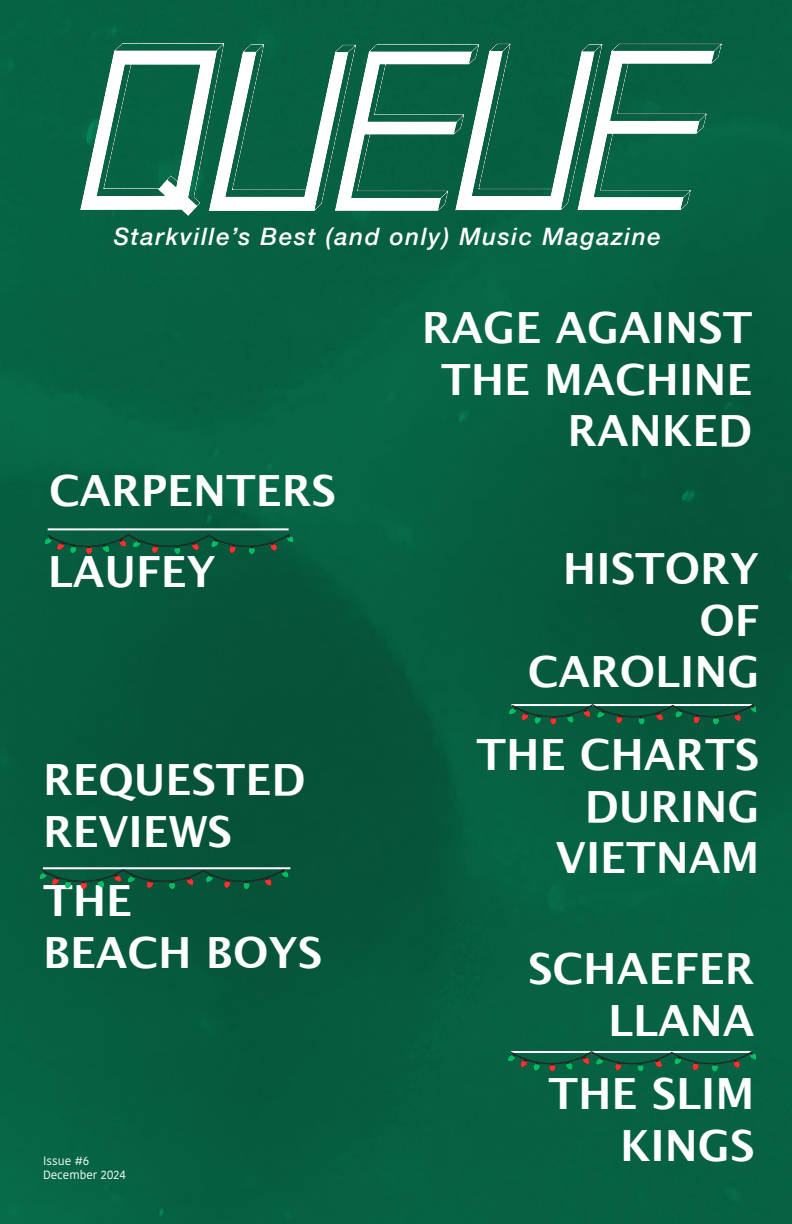
<style>
.page{position:relative;width:792px;height:1224px;background:#fff}
.page>*{position:absolute;margin:0;border:0;box-sizing:border-box;transform-origin:0 0}
.t1{font:700 43px/51.6px "Lucida Grande";color:#fff;text-align:right}
.t2{font:italic 500 24px "Helvetica Neue";letter-spacing:.07em;color:#fff}
.t3{font:12px "Kohinoor Devanagari";color:#fff}
</style>
<div class="page">
<img style="left:0;top:0;width:792px;height:1224px">
<hr style="left:48px;top:528px;width:241px;height:2px;background:#fff">
<img style="left:80px;top:43px;width:641px;height:173px">
<img style="left:0;top:867px;width:290px;height:54px">
<div style="left:0;top:532px;width:292px;height:54px;background:#065b3e"></div>
<img style="left:455px;top:703px;width:301px;height:54px">
<img style="left:455px;top:1050px;width:301px;height:53px">
<p class="t2" style="left:114px;top:216px;width:549px">Starkville’s Best (and only) Music Magazine</p>
<p class="t1" style="left:49px;top:464px;width:288px">CARPENTERS</p>
<p class="t1" style="left:48px;top:546px;width:170px">LAUFEY</p>
<p class="t1" style="left:43px;top:754px;width:264px">REQUESTED</p>
<p class="t1" style="left:43px;top:805px;width:191px">REVIEWS</p>
<p class="t1" style="left:43px;top:875px;width:91px">THE</p>
<p class="t1" style="left:43px;top:926px;width:281px">BEACH BOYS</p>
<p class="t3" style="left:43px;top:1153px;width:48px">Issue #6</p>
<p class="t3" style="left:43px;top:1168px;width:84px">December 2024</p>
<p class="t1" style="left:422px;top:302px;width:332px">RAGE AGAINST</p>
<p class="t1" style="left:441px;top:353px;width:313px">THE MACHINE</p>
<p class="t1" style="left:567px;top:405px;width:186px">RANKED</p>
<p class="t1" style="left:563px;top:543px;width:198px">HISTORY</p>
<p class="t1" style="left:699px;top:594px;width:62px">OF</p>
<p class="t1" style="left:528px;top:646px;width:233px">CAROLING</p>
<p class="t1" style="left:477px;top:729px;width:284px">THE CHARTS</p>
<p class="t1" style="left:556px;top:780px;width:205px">DURING<br>VIETNAM</p>
<p class="t1" style="left:528px;top:943px;width:228px">SCHAEFER</p>
<p class="t1" style="left:608px;top:995px;width:148px">LLANA</p>
<p class="t1" style="left:548px;top:1068px;width:208px">THE SLIM</p>
<p class="t1" style="left:620px;top:1120px;width:136px">KINGS</p>
</div>
